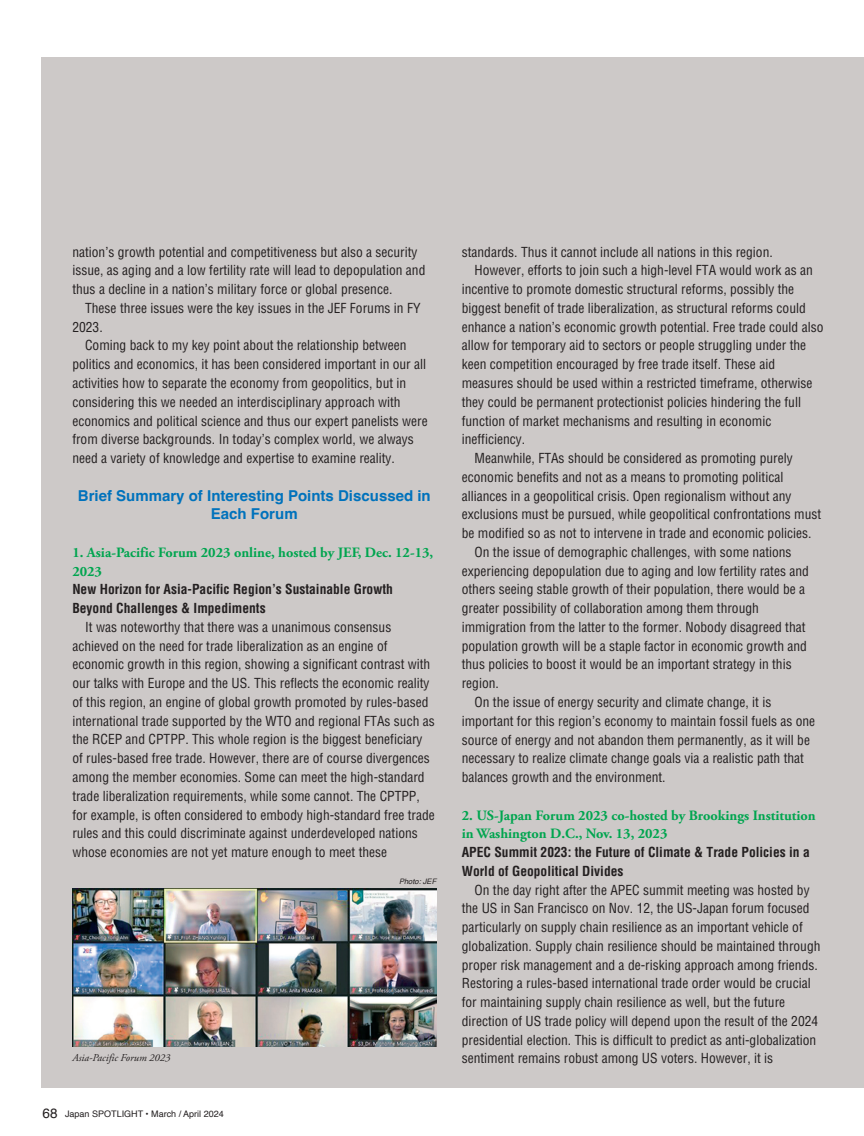
<style>
.page{position:relative;width:864px;height:1136px;background:#fff}
.page>*{position:absolute;margin:0;border:0;box-sizing:border-box;transform-origin:0 0}
.t1{font:700 15px/18.8px "Helvetica";color:#0072bc;text-align:center}
.t2{font:700 14.25px/18.8px "Adobe Garamond Pro";color:#00a54f}
.t3{font:condensed 13.5px/18.8px "Helvetica";color:#231f20}
.t4{font:700 condensed 13.5px/18.8px "Helvetica";color:#231f20}
.t5{font:italic 10.5px "Adobe Garamond Pro";color:#231f20}
.t6{font:9px "Helvetica";color:#231f20}
.t7{font:italic 7.5px "Helvetica";color:#231f20}
.s1{font-size:13.5px}
</style>
<div class="page">
<div style="left:42px;top:57px;width:821px;height:1030px;background:#cdc9c8"></div>
<img style="left:72px;top:888px;width:364px;height:158px">
<p class="t3" style="left:72px;top:242px;width:354px">nation’s growth potential and competitiveness but also a security issue, as aging and a low fertility rate will lead to depopulation and thus a decline in a nation’s military force or global presence.</p>
<p class="t3" style="left:72px;top:298px;width:349px;text-indent:13px">These three issues were the key issues in the JEF Forums in FY<br>2023.</p>
<p class="t3" style="left:72px;top:336px;width:356px;text-indent:13px">Coming back to my key point about the relationship between politics and economics, it has been considered important in our all activities how to separate the economy from geopolitics, but in considering this we needed an interdisciplinary approach with economics and political science and thus our expert panelists were from diverse backgrounds. In today’s complex world, we always need a variety of knowledge and expertise to examine reality.</p>
<p class="t1" style="left:78px;top:487px;width:354px">Brief Summary of Interesting Points Discussed in<br>Each Forum</p>
<p class="t2" style="left:72px;top:543px;width:362px">1. Asia-Pacific Forum 2023 online, hosted by JEF, Dec. 12-13,<br>2023</p>
<p class="t4" style="left:72px;top:580px;width:322px">New Horizon for Asia-Pacific Region’s Sustainable Growth<br>Beyond Challenges &amp; Impediments</p>
<p class="t3" style="left:72px;top:617px;width:364px;text-indent:13px">It was noteworthy that there was a unanimous consensus achieved on the need for trade liberalization as an engine of economic growth in this region, showing a significant contrast with our talks with Europe and the US. This reflects the economic reality of this region, an engine of global growth promoted by rules-based international trade supported by the WTO and regional FTAs such as the RCEP and CPTPP. This whole region is the biggest beneficiary of rules-based free trade. However, there are of course divergences among the member economies. Some can meet the high-standard trade liberalization requirements, while some cannot. The CPTPP, for example, is often considered to embody high-standard free trade rules and this could discriminate against underdeveloped nations whose economies are not yet mature enough to meet these</p>
<p class="t7" style="left:399px;top:875px;width:39px">Photo: JEF</p>
<p class="t3" style="left:461px;top:242px;width:312px">standards. Thus it cannot include all nations in this region.</p>
<p class="t3" style="left:474px;top:261px;width:340px">However, efforts to join such a high-level FTA would work as an</p>
<p class="t3" style="left:461px;top:280px;width:334px">incentive to promote domestic structural reforms, possibly the</p>
<p class="t3" style="left:461px;top:298px;width:345px">biggest benefit of trade liberalization, as structural reforms could</p>
<p class="t3" style="left:461px;top:317px;width:363px">enhance a nation’s economic growth potential. Free trade could also</p>
<p class="t3" style="left:461px;top:336px;width:346px">allow for temporary aid to sectors or people struggling under the</p>
<p class="t3" style="left:461px;top:355px;width:314px">keen competition encouraged by free trade itself. These aid</p>
<p class="t3" style="left:461px;top:373px;width:352px">measures should be used within a restricted timeframe, otherwise</p>
<p class="t3" style="left:461px;top:392px;width:340px">they could be permanent protectionist policies hindering the full</p>
<p class="t3" style="left:461px;top:411px;width:311px">function of market mechanisms and resulting in economic</p>
<p class="t3" style="left:461px;top:430px;width:65px">inefficiency.</p>
<p class="t3" style="left:474px;top:448px;width:319px">Meanwhile, FTAs should be considered as promoting purely</p>
<p class="t3" style="left:461px;top:467px;width:323px">economic benefits and not as a means to promoting political</p>
<p class="t3" style="left:461px;top:486px;width:331px">alliances in a geopolitical crisis. Open regionalism without any</p>
<p class="t3" style="left:461px;top:505px;width:361px">exclusions must be pursued, while geopolitical confrontations must</p>
<p class="t3" style="left:461px;top:523px;width:351px">be modified so as not to intervene in trade and economic policies.</p>
<p class="t3" style="left:474px;top:542px;width:318px">On the issue of demographic challenges, with some nations</p>
<p class="t3" style="left:461px;top:561px;width:348px">experiencing depopulation due to aging and low fertility rates and</p>
<p class="t3" style="left:461px;top:580px;width:345px">others seeing stable growth of their population, there would be a</p>
<p class="t3" style="left:461px;top:598px;width:298px">greater possibility of collaboration among them through</p>
<p class="t3" style="left:461px;top:617px;width:345px">immigration from the latter to the former. Nobody disagreed that</p>
<p class="t3" style="left:461px;top:636px;width:346px">population growth will be a staple factor in economic growth and</p>
<p class="t3" style="left:461px;top:655px;width:331px">thus policies to boost it would be an important strategy in this</p>
<p class="t3" style="left:461px;top:673px;width:39px">region.</p>
<p class="t3" style="left:474px;top:692px;width:298px">On the issue of energy security and climate change, it is</p>
<p class="t3" style="left:461px;top:711px;width:355px">important for this region’s economy to maintain fossil fuels as one</p>
<p class="t3" style="left:461px;top:730px;width:349px">source of energy and not abandon them permanently, as it will be</p>
<p class="t3" style="left:461px;top:748px;width:343px">necessary to realize climate change goals via a realistic path that</p>
<p class="t3" style="left:461px;top:767px;width:205px">balances growth and the environment.</p>
<p class="t2" style="left:461px;top:805px;width:355px">2. US-Japan Forum 2023 co-hosted by Brookings Institution in Washington D.C., Nov. 13, 2023</p>
<p class="t4" style="left:461px;top:842px;width:349px">APEC Summit 2023: the Future of Climate &amp; Trade Policies in a<br>World of Geopolitical Divides</p>
<p class="t3" style="left:461px;top:880px;width:360px;text-indent:13px">On the day right after the APEC summit meeting was hosted by the US in San Francisco on Nov. 12, the US-Japan forum focused particularly on supply chain resilience as an important vehicle of globalization. Supply chain resilience should be maintained through proper risk management and a de-risking approach among friends.<br>Restoring a rules-based international trade order would be crucial for maintaining supply chain resilience as well, but the future direction of US trade policy will depend upon the result of the 2024 presidential election. This is difficult to predict as anti-globalization</p>
<p class="t5" style="left:72px;top:1051px;width:99px">Asia-Pacific Forum 2023</p>
<p class="t3" style="left:461px;top:1048px;width:313px">sentiment remains robust among US voters. However, it is</p>
<p class="t6" style="left:43px;top:1106px;width:183px"><span class="s1">68</span> Japan SPOTLIGHT • March / April 2024</p>
</div>
